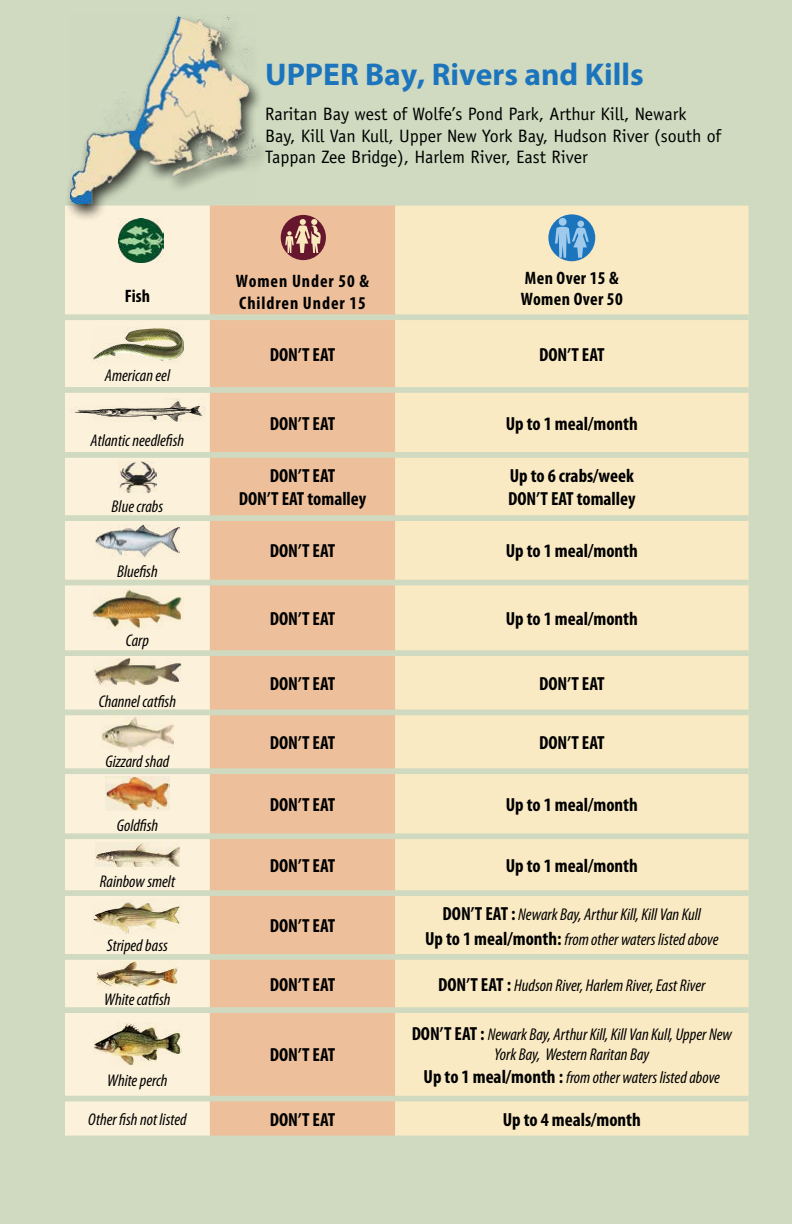
<style>
.page{position:relative;width:792px;height:1224px;background:#cfdac0}
.page>*{position:absolute;margin:0;border:0;box-sizing:border-box;transform-origin:0 0}
.t1{font:700 31.6px "Myriad Pro";color:#1c75bc}
.t2{font:700 condensed 19px "Myriad Pro";color:#000}
.t3{font:18px/21.6px "Officina Sans";color:#000}
.t4{font:700 condensed 18px/21.6px "Myriad Pro";letter-spacing:.05em;color:#000}
.t5{font:700 condensed 18px/21.6px "Myriad Pro";letter-spacing:.02em;color:#000}
.t6{font:italic condensed 17.2px/20.6px "Myriad Pro";color:#000;text-align:center}
.t7{font:italic condensed 17px "Myriad Pro";color:#000}
.s1{font-weight:700;font-style:normal;font-size:19px}
</style>
<div class="page">
<div style="left:65px;top:222px;width:145px;height:914px;background:#fcf1da"></div>
<div style="left:210px;top:206px;width:185px;height:930px;background:#edc09b"></div>
<div style="left:395px;top:206px;width:354px;height:930px;background:#faeac4"></div>
<div style="left:210px;top:314px;width:185px;height:6px;background:#cfdac0"></div>
<div style="left:395px;top:314px;width:354px;height:6px;background:#cfdac0"></div>
<div style="left:65px;top:314px;width:145px;height:6px;background:#cfdac0"></div>
<div style="left:65px;top:387px;width:145px;height:6px;background:#cfdac0"></div>
<div style="left:395px;top:387px;width:354px;height:6px;background:#cfdac0"></div>
<div style="left:65px;top:452px;width:145px;height:6px;background:#cfdac0"></div>
<div style="left:395px;top:452px;width:354px;height:6px;background:#cfdac0"></div>
<div style="left:210px;top:387px;width:185px;height:6px;background:#cfdac0"></div>
<div style="left:210px;top:452px;width:185px;height:6px;background:#cfdac0"></div>
<div style="left:65px;top:515px;width:145px;height:6px;background:#cfdac0"></div>
<div style="left:395px;top:515px;width:354px;height:6px;background:#cfdac0"></div>
<div style="left:210px;top:515px;width:185px;height:6px;background:#cfdac0"></div>
<div style="left:65px;top:580px;width:145px;height:5px;background:#cfdac0"></div>
<div style="left:395px;top:580px;width:354px;height:5px;background:#cfdac0"></div>
<div style="left:210px;top:580px;width:185px;height:5px;background:#cfdac0"></div>
<div style="left:65px;top:650px;width:145px;height:6px;background:#cfdac0"></div>
<div style="left:395px;top:650px;width:354px;height:6px;background:#cfdac0"></div>
<div style="left:210px;top:650px;width:185px;height:6px;background:#cfdac0"></div>
<div style="left:65px;top:710px;width:145px;height:5px;background:#cfdac0"></div>
<div style="left:395px;top:710px;width:354px;height:5px;background:#cfdac0"></div>
<div style="left:210px;top:710px;width:185px;height:5px;background:#cfdac0"></div>
<div style="left:65px;top:768px;width:145px;height:6px;background:#cfdac0"></div>
<div style="left:395px;top:768px;width:354px;height:6px;background:#cfdac0"></div>
<div style="left:210px;top:768px;width:185px;height:6px;background:#cfdac0"></div>
<div style="left:65px;top:833px;width:145px;height:6px;background:#cfdac0"></div>
<div style="left:395px;top:833px;width:354px;height:6px;background:#cfdac0"></div>
<div style="left:210px;top:833px;width:185px;height:6px;background:#cfdac0"></div>
<div style="left:65px;top:890px;width:145px;height:6px;background:#cfdac0"></div>
<div style="left:395px;top:890px;width:354px;height:6px;background:#cfdac0"></div>
<div style="left:210px;top:890px;width:185px;height:6px;background:#cfdac0"></div>
<div style="left:65px;top:954px;width:145px;height:6px;background:#cfdac0"></div>
<div style="left:395px;top:954px;width:354px;height:6px;background:#cfdac0"></div>
<div style="left:65px;top:1007px;width:145px;height:6px;background:#cfdac0"></div>
<div style="left:395px;top:1007px;width:354px;height:6px;background:#cfdac0"></div>
<div style="left:210px;top:954px;width:185px;height:6px;background:#cfdac0"></div>
<div style="left:210px;top:1007px;width:185px;height:6px;background:#cfdac0"></div>
<div style="left:65px;top:1096px;width:145px;height:5px;background:#cfdac0"></div>
<div style="left:395px;top:1096px;width:354px;height:5px;background:#cfdac0"></div>
<div style="left:65px;top:1136px;width:145px;height:5px;background:#cfdac0"></div>
<div style="left:395px;top:1136px;width:354px;height:5px;background:#cfdac0"></div>
<div style="left:210px;top:1096px;width:185px;height:5px;background:#cfdac0"></div>
<div style="left:210px;top:1136px;width:185px;height:5px;background:#cfdac0"></div>
<img style="left:119px;top:222px;width:44px;height:41px">
<div style="left:281px;top:215px;width:45px;height:45px;background:#66172e;border-radius:50%"></div>
<svg style="left:285px;top:219px;width:36px;height:34px"></svg>
<div style="left:548px;top:214px;width:47px;height:47px;background:#1c75bc;border-radius:50%"></div>
<div style="left:559px;top:218px;width:8px;height:8px;background:#a0caec;border-radius:50%"></div>
<div style="left:577px;top:221px;width:7px;height:6px;background:#a0caec;border-radius:50%"></div>
<svg style="left:555px;top:227px;width:34px;height:31px"></svg>
<img style="left:91px;top:326px;width:93px;height:38px">
<img style="left:70px;top:399px;width:135px;height:26px">
<img style="left:119px;top:461px;width:37px;height:33px">
<img style="left:95px;top:524px;width:85px;height:36px">
<img style="left:91px;top:590px;width:93px;height:39px">
<img style="left:93px;top:659px;width:89px;height:27px">
<img style="left:101px;top:717px;width:73px;height:35px">
<img style="left:106px;top:777px;width:63px;height:33px">
<img style="left:95px;top:842px;width:84px;height:25px">
<img style="left:93px;top:899px;width:89px;height:35px">
<img style="left:97px;top:962px;width:81px;height:27px">
<img style="left:93px;top:1023px;width:89px;height:43px">
<div style="left:65px;top:14px;width:207px;height:208px;background:#000;opacity:.75"></div>
<img style="left:71px;top:14px;width:185px;height:189px">
<p class="t4" style="left:125px;top:284px;width:27px">Fish</p>
<p class="t7" style="left:105px;top:365px;width:67px">American eel</p>
<p class="t7" style="left:91px;top:430px;width:95px">Atlantic needlefish</p>
<p class="t7" style="left:112px;top:496px;width:53px">Blue crabs</p>
<p class="t7" style="left:117px;top:561px;width:42px">Bluefish</p>
<p class="t7" style="left:126px;top:630px;width:24px">Carp</p>
<p class="t7" style="left:99px;top:691px;width:79px">Channel catfish</p>
<p class="t7" style="left:105px;top:751px;width:66px">Gizzard shad</p>
<p class="t7" style="left:117px;top:815px;width:43px">Goldfish</p>
<p class="t7" style="left:100px;top:871px;width:77px">Rainbow smelt</p>
<p class="t7" style="left:107px;top:935px;width:63px">Striped bass</p>
<p class="t7" style="left:104px;top:989px;width:68px">White catfish</p>
<p class="t7" style="left:107px;top:1070px;width:62px">White perch</p>
<p class="t1" style="left:265px;top:53px;width:380px">UPPER Bay, Rivers and Kills</p>
<p class="t3" style="left:265px;top:103px;width:458px">Raritan Bay west of Wolfe’s Pond Park, Arthur Kill, Newark<br>Bay, Kill Van Kull, Upper New York Bay, Hudson River (south of<br>Tappan Zee Bridge), Harlem River, East River</p>
<p class="t4" style="left:236px;top:270px;width:135px">Women Under 50 &amp;<br>Children Under 15</p>
<p class="t5" style="left:521px;top:267px;width:103px">Men Over 15 &amp;<br>Women Over 50</p>
<p class="t2" style="left:270px;top:343px;width:67px">DON’T EAT</p>
<p class="t2" style="left:539px;top:343px;width:67px">DON’T EAT</p>
<p class="t2" style="left:270px;top:411px;width:67px">DON’T EAT</p>
<p class="t2" style="left:506px;top:411px;width:134px">Up to 1 meal/month</p>
<p class="t2" style="left:270px;top:464px;width:67px">DON’T EAT</p>
<p class="t2" style="left:239px;top:487px;width:129px">DON’T EAT tomalley</p>
<p class="t2" style="left:510px;top:464px;width:126px">Up to 6 crabs/week</p>
<p class="t2" style="left:508px;top:487px;width:129px">DON’T EAT tomalley</p>
<p class="t2" style="left:270px;top:539px;width:67px">DON’T EAT</p>
<p class="t2" style="left:506px;top:539px;width:134px">Up to 1 meal/month</p>
<p class="t2" style="left:270px;top:607px;width:67px">DON’T EAT</p>
<p class="t2" style="left:506px;top:607px;width:134px">Up to 1 meal/month</p>
<p class="t2" style="left:270px;top:672px;width:67px">DON’T EAT</p>
<p class="t2" style="left:539px;top:672px;width:67px">DON’T EAT</p>
<p class="t2" style="left:270px;top:731px;width:67px">DON’T EAT</p>
<p class="t2" style="left:539px;top:731px;width:67px">DON’T EAT</p>
<p class="t2" style="left:270px;top:793px;width:67px">DON’T EAT</p>
<p class="t2" style="left:506px;top:793px;width:134px">Up to 1 meal/month</p>
<p class="t2" style="left:270px;top:854px;width:67px">DON’T EAT</p>
<p class="t2" style="left:506px;top:854px;width:134px">Up to 1 meal/month</p>
<p class="t2" style="left:270px;top:914px;width:67px">DON’T EAT</p>
<p class="t6" style="left:443px;top:904px;width:260px"><span class="s1">DON’T EAT :</span> Newark Bay, Arthur Kill, Kill Van Kull</p>
<p class="t6" style="left:425px;top:928px;width:295px"><span class="s1">Up to 1 meal/month:</span> from other waters listed above</p>
<p class="t2" style="left:270px;top:972px;width:67px">DON’T EAT</p>
<p class="t6" style="left:438px;top:974px;width:269px"><span class="s1">DON’T EAT :</span> Hudson River, Harlem River, East River</p>
<p class="t2" style="left:270px;top:1043px;width:67px">DON’T EAT</p>
<p class="t6" style="left:412px;top:1024px;width:322px"><span class="s1">DON’T EAT :</span> Newark Bay, Arthur Kill, Kill Van Kull, Upper New<br>York Bay, Western Raritan Bay</p>
<p class="t6" style="left:424px;top:1067px;width:298px"><span class="s1">Up to 1 meal/month :</span> from other waters listed above</p>
<p class="t7" style="left:88px;top:1109px;width:100px">Other fish not listed</p>
<p class="t2" style="left:270px;top:1107px;width:67px">DON’T EAT</p>
<p class="t2" style="left:503px;top:1107px;width:140px">Up to 4 meals/month</p>
</div>
